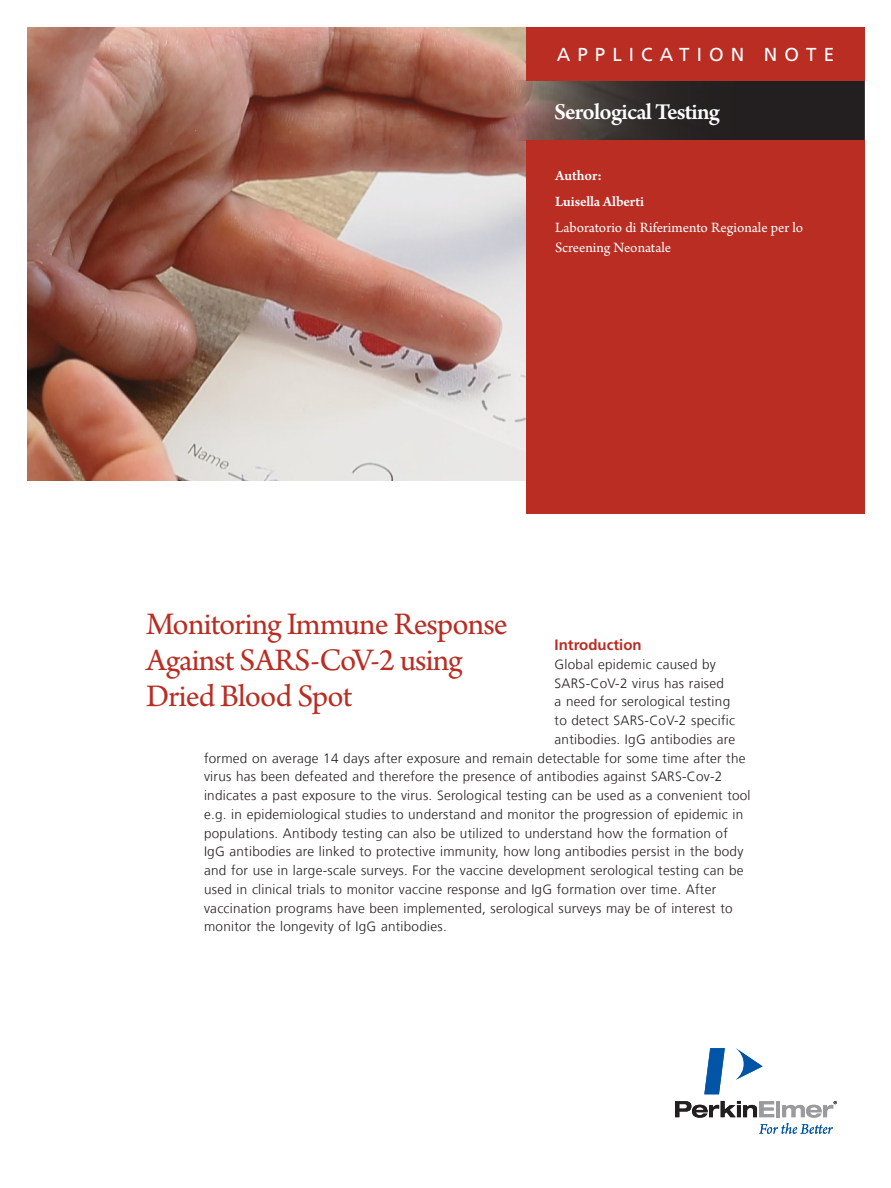
<style>
.page{position:relative;width:891px;height:1188px;background:#fff}
.page>*{position:absolute;margin:0;border:0;box-sizing:border-box;transform-origin:0 0}
.Intro_Head{font:33px/36px "Arno Pro";letter-spacing:-.025em;color:#b92d23}
.Product_header_panto{font:600 24px "Arno Pro";letter-spacing:-.035em;color:#fff}
.t1{font:18.75px "Frutiger LT Com";letter-spacing:.38em;color:#fff}
.Body{font:15px/19.5px "Arno Pro";color:#fff}
.Body-2{font:600 15px "Arno Pro";letter-spacing:-.005em;color:#fff}
.table{font:700 15px "Frutiger LT Com";color:#b92d23}
.Body_Frutiger{font:300 13.5px "Frutiger LT Com";letter-spacing:.02em;color:#231f20}
</style>
<div class="page">
<svg style="left:736px;top:1048px;width:27px;height:32px"></svg>
<svg style="left:704px;top:1048px;width:21px;height:46px"></svg>
<svg style="left:675px;top:1101px;width:162px;height:33px"></svg>
<img style="left:28px;top:27px;width:498px;height:454px">
<svg style="left:508px;top:80px;width:357px;height:60px;background:#3c3230"></svg>
<div style="left:526px;top:27px;width:339px;height:54px;background:#b92d23"></div>
<div style="left:526px;top:140px;width:339px;height:374px;background:#b92d23"></div>
<p class="t1" style="left:557px;top:43px;width:279px">APPLICATION NOTE</p>
<p class="Product_header_panto" style="left:554px;top:98px;width:167px">Serological Testing</p>
<p class="Body-2" style="left:555px;top:167px;width:48px">Author:</p>
<p class="Body-2" style="left:555px;top:193px;width:90px">Luisella Alberti</p>
<p class="Body" style="left:555px;top:219px;width:250px">Laboratorio di Riferimento Regionale per lo<br>Screening Neonatale</p>
<p class="Intro_Head" style="left:146px;top:608px;width:363px">Monitoring Immune Response<br>Against SARS-CoV-2 using<br>Dried Blood Spot</p>
<p class="table" style="left:555px;top:636px;width:89px">Introduction</p>
<p class="Body_Frutiger" style="left:555px;top:656px;width:163px">Global epidemic caused by</p>
<p class="Body_Frutiger" style="left:555px;top:675px;width:171px">SARS-CoV-2 virus has raised</p>
<p class="Body_Frutiger" style="left:555px;top:694px;width:177px">a need for serological testing</p>
<p class="Body_Frutiger" style="left:555px;top:713px;width:182px">to detect SARS-CoV-2 specific</p>
<p class="Body_Frutiger" style="left:555px;top:731px;width:182px">antibodies. IgG antibodies are</p>
<p class="Body_Frutiger" style="left:204px;top:750px;width:543px">formed on average 14 days after exposure and remain detectable for some time after the</p>
<p class="Body_Frutiger" style="left:204px;top:769px;width:520px">virus has been defeated and therefore the presence of antibodies against SARS-Cov-2</p>
<p class="Body_Frutiger" style="left:204px;top:788px;width:548px">indicates a past exposure to the virus. Serological testing can be used as a convenient tool</p>
<p class="Body_Frutiger" style="left:204px;top:806px;width:541px">e.g. in epidemiological studies to understand and monitor the progression of epidemic in</p>
<p class="Body_Frutiger" style="left:204px;top:825px;width:525px">populations. Antibody testing can also be utilized to understand how the formation of</p>
<p class="Body_Frutiger" style="left:204px;top:844px;width:541px">IgG antibodies are linked to protective immunity, how long antibodies persist in the body</p>
<p class="Body_Frutiger" style="left:204px;top:863px;width:541px">and for use in large-scale surveys. For the vaccine development serological testing can be</p>
<p class="Body_Frutiger" style="left:204px;top:881px;width:514px">used in clinical trials to monitor vaccine response and IgG formation over time. After</p>
<p class="Body_Frutiger" style="left:204px;top:900px;width:530px">vaccination programs have been implemented, serological surveys may be of interest to</p>
<p class="Body_Frutiger" style="left:204px;top:919px;width:244px">monitor the longevity of IgG antibodies.</p>
</div>
